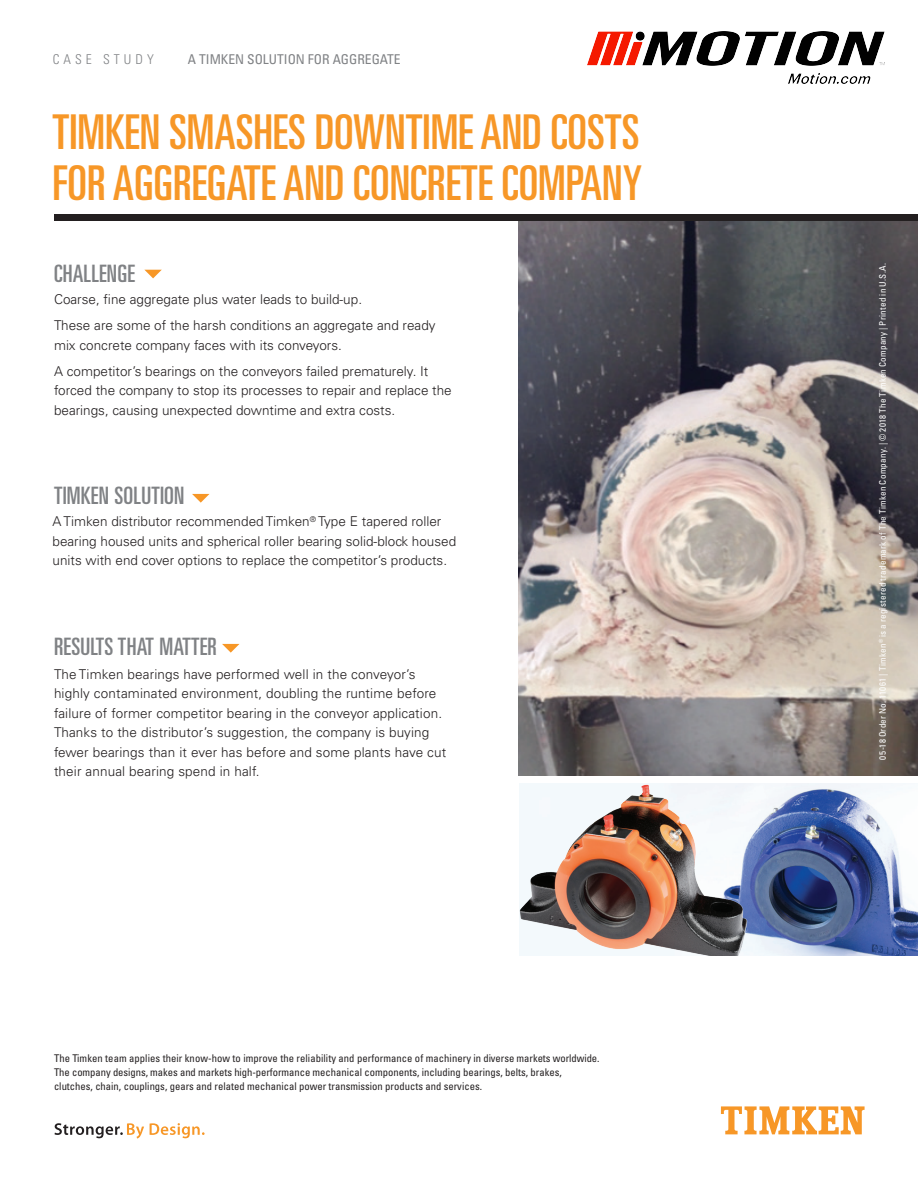
<style>
.page{position:relative;width:918px;height:1188px;background:#fff}
.page>*{position:absolute;margin:0;border:0;box-sizing:border-box;transform-origin:0 0}
.t1{font:ultra-condensed 48px/51px "Univers LT Std";color:#f79727}
.t2{font:ultra-condensed 24px "Univers LT Std";letter-spacing:.01em;color:#808285}
.t3{font:300 13.5px/19.5px "Univers LT Std";color:#231f20}
.t4{font:condensed 13.5px "Univers LT Std";color:#808285}
.t5{font:300 condensed 13.5px "Univers LT Std";letter-spacing:.3em;color:#808285}
.t6{font:condensed 10.65px/14.1px "Univers LT Std";color:#231f20}
.t7{font:condensed 9px "Univers LT Std";letter-spacing:.03em;color:#fff}
</style>
<div class="page">
<img style="left:519px;top:220px;width:399px;height:555px">
<img style="left:752px;top:784px;width:166px;height:171px">
<svg style="left:144px;top:270px;width:18px;height:8px"></svg>
<svg style="left:192px;top:494px;width:18px;height:9px"></svg>
<div style="left:54px;top:214px;width:864px;height:6px;background:#231f20"></div>
<svg style="left:222px;top:644px;width:18px;height:9px"></svg>
<svg style="left:54px;top:1123px;width:151px;height:15px"></svg>
<img style="left:519px;top:784px;width:233px;height:172px">
<svg style="left:721px;top:1106px;width:144px;height:28px"></svg>
<img style="left:587px;top:31px;width:298px;height:52px">
<p class="t5" style="left:53px;top:51px;width:102px">CASE STUDY</p>
<p class="t4" style="left:188px;top:50px;width:214px">A TIMKEN SOLUTION FOR AGGREGATE</p>
<h1 class="t1" style="left:52px;top:107px;width:591px">TIMKEN SMASHES DOWNTIME AND COSTS<br>FOR AGGREGATE AND CONCRETE COMPANY</h1>
<h2 class="t2" style="left:54px;top:260px;width:83px">CHALLENGE</h2>
<p class="t3" style="left:54px;top:286px;width:383px;line-height:26.2px">Coarse, fine aggregate plus water leads to build-up.<br>These are some of the harsh conditions an aggregate and ready</p>
<p class="t3" style="left:54px;top:332px;width:376px;line-height:26.2px">mix concrete company faces with its conveyors.<br>A competitor’s bearings on the conveyors failed prematurely. It</p>
<p class="t3" style="left:54px;top:381px;width:399px">forced the company to stop its processes to repair and replace the bearings, causing unexpected downtime and extra costs.</p>
<h2 class="t2" style="left:54px;top:482px;width:132px">TIMKEN SOLUTION</h2>
<p class="t3" style="left:52px;top:512px;width:405px">A Timken distributor recommended Timken<sup>®</sup> Type E tapered roller bearing housed units and spherical roller bearing solid-block housed units with end cover options to replace the competitor’s products.</p>
<h2 class="t2" style="left:54px;top:633px;width:164px">RESULTS THAT MATTER</h2>
<p class="t3" style="left:54px;top:664px;width:394px">The Timken bearings have performed well in the conveyor’s highly contaminated environment, doubling the runtime before failure of former competitor bearing in the conveyor application.<br>Thanks to the distributor’s suggestion, the company is buying fewer bearings than it ever has before and some plants have cut their annual bearing spend in half.</p>
<p class="t6" style="left:54px;top:1051px;width:547px">The Timken team applies their know-how to improve the reliability and performance of machinery in diverse markets worldwide.<br>The company designs, makes and markets high-performance mechanical components, including bearings, belts, brakes, clutches, chain, couplings, gears and related mechanical power transmission products and services.</p>
<p class="t7" style="left:877px;top:760px;width:499px;rotate:-90deg">05-18 Order No. 11061 | Timken<sup>®</sup> is a registered trademark of The Timken Company. | © 2018 The Timken Company | Printed in U.S.A.</p>
</div>
